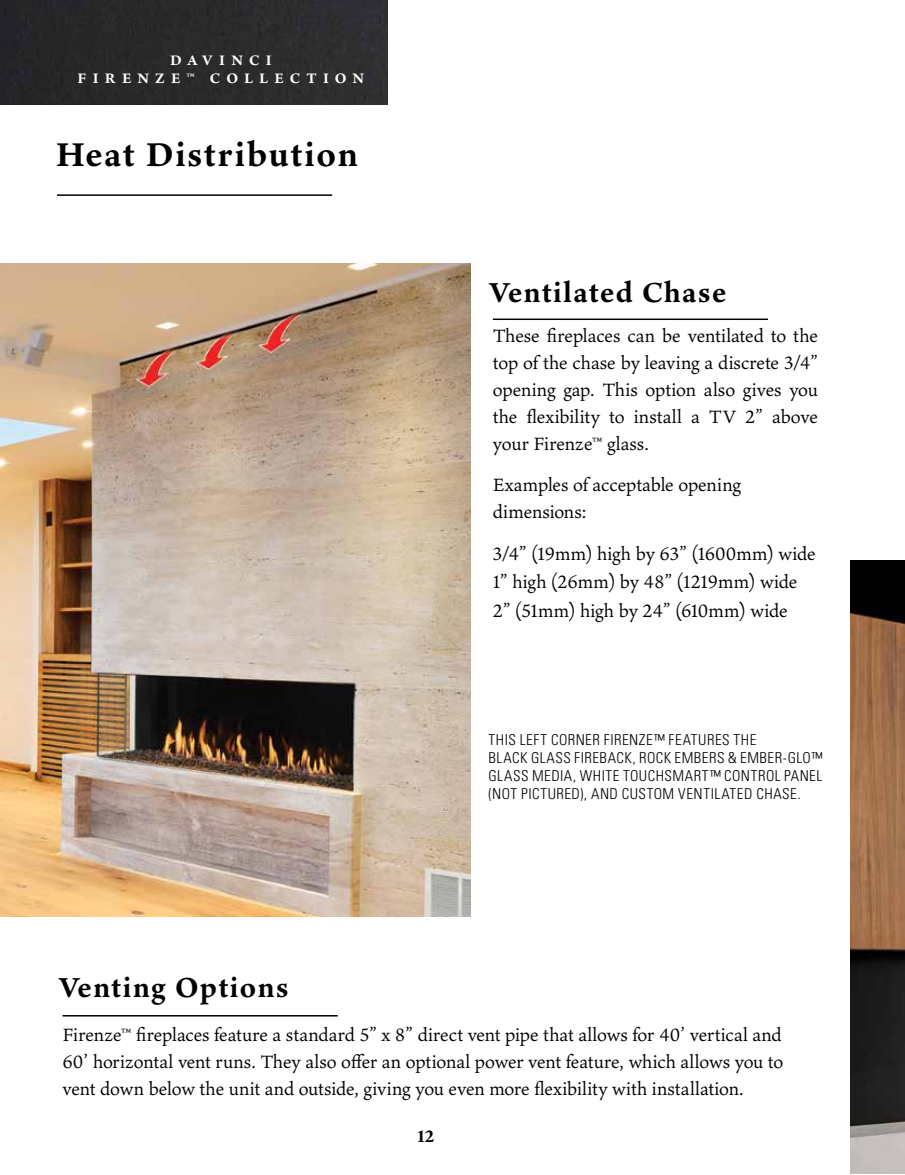
<style>
.page{position:relative;width:905px;height:1175px;background:#fff}
.page>*{position:absolute;margin:0;border:0;box-sizing:border-box;transform-origin:0 0}
.t1{font:700 36px "Ten Oldstyle";letter-spacing:.05em;color:#000}
.t2{font:700 30px "Ten Oldstyle";letter-spacing:.05em;color:#000}
.t3{font:19.5px/27px "Ten Oldstyle";letter-spacing:-.005em;color:#000;text-align:justify}
.t4{font:700 18px "Ten Oldstyle";color:#000}
.t5{font:300 condensed 15px/18px "Univers LT Std";letter-spacing:.035em;color:#000}
.t6{font:700 15px/18.6px "Ten Oldstyle";letter-spacing:.415em;color:#fff;text-align:center}
</style>
<div class="page">
<hr style="left:57px;top:194px;width:275px;height:2px;background:#000">
<img style="left:0;top:0;width:387px;height:105px">
<img style="left:850px;top:560px;width:54px;height:613px">
<hr style="left:62px;top:1015px;width:275px;height:1px;background:#000">
<img style="left:0;top:264px;width:470px;height:652px">
<hr style="left:493px;top:318px;width:275px;height:2px;background:#000">
<p class="t6" style="left:78px;top:50px;width:288px">DAVINCI<br>FIRENZE™ COLLECTION</p>
<h1 class="t1" style="left:56px;top:129px;width:304px">Heat Distribution</h1>
<h2 class="t2" style="left:489px;top:271px;width:239px">Ventilated Chase</h2>
<p class="t3" style="left:493px;top:322px;width:327px">These fireplaces can be ventilated to the top of the chase by leaving a discrete 3/4” opening gap. This option also gives you the flexibility to install a TV 2” above your Firenze™ glass.</p>
<p class="t3" style="left:493px;top:470px;width:250px">Examples of acceptable opening dimensions:</p>
<p class="t3" style="left:493px;top:539px;width:324px;line-height:28.5px;text-align:left">3/4” (19mm) high by 63” (1600mm) wide<br>1” high (26mm) by 48” (1219mm) wide<br>2” (51mm) high by 24” (610mm) wide</p>
<p class="t5" style="left:488px;top:730px;width:335px">THIS LEFT CORNER FIRENZE™ FEATURES THE<br>BLACK GLASS FIREBACK, ROCK EMBERS &amp; EMBER-GLO™ GLASS MEDIA, WHITE TOUCHSMART™ CONTROL PANEL (NOT PICTURED), AND CUSTOM VENTILATED CHASE.</p>
<h2 class="t2" style="left:59px;top:966px;width:231px">Venting Options</h2>
<p class="t3" style="left:62px;top:1021px;width:722px">Firenze™ fireplaces feature a standard 5” x 8” direct vent pipe that allows for 40’ vertical and 60’ horizontal vent runs. They also offer an optional power vent feature, which allows you to vent down below the unit and outside, giving you even more flexibility with installation.</p>
<p class="t4" style="left:417px;top:1123px;width:18px">12</p>
</div>
